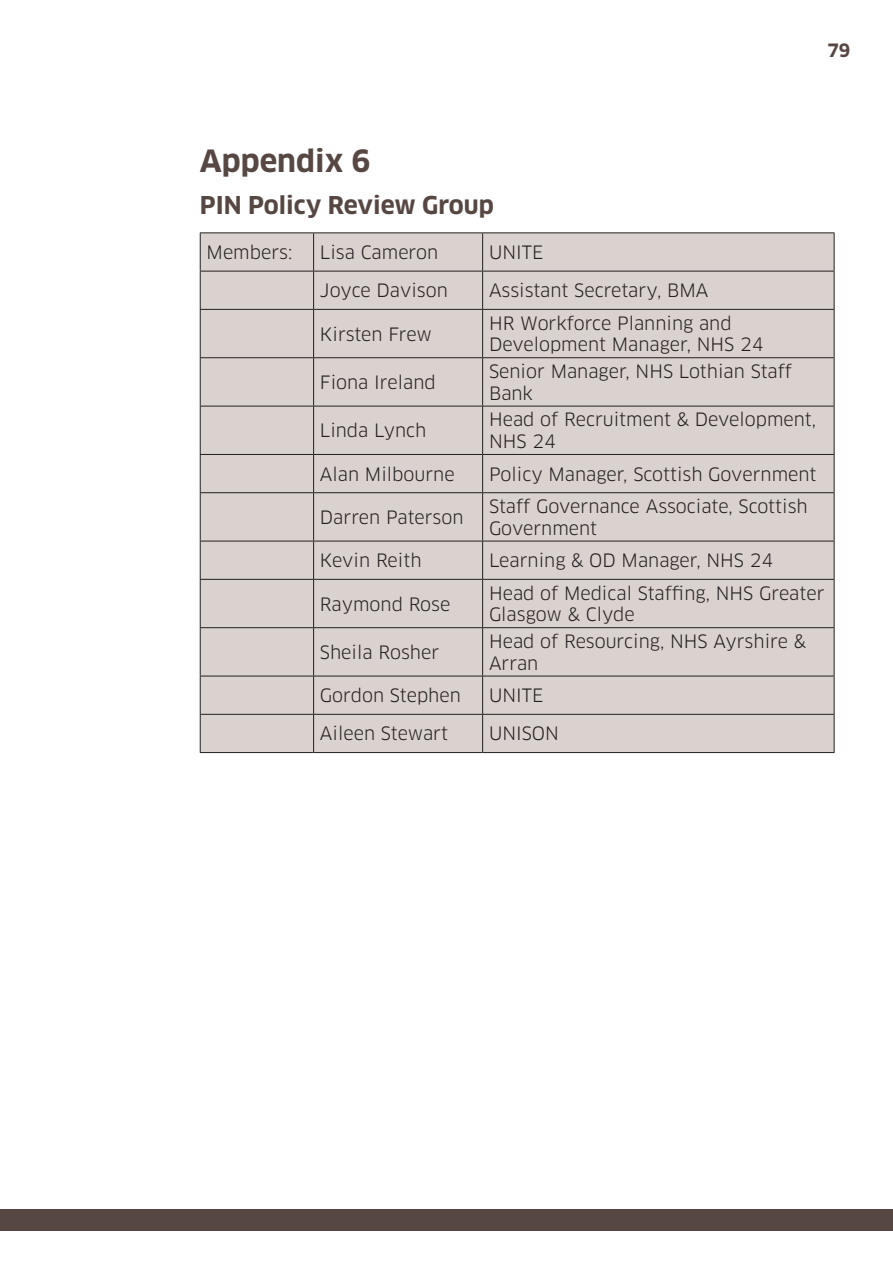
<style>
.page{position:relative;width:893px;height:1263px;background:#fff}
.page>*{position:absolute;margin:0;border:0;box-sizing:border-box;transform-origin:0 0}
.t1{font:700 30px "Clan";color:#574742}
.t2{font:700 24px "Clan";color:#574742}
.t3{font:18px/21.6px "Clan";color:#231f20}
.t4{font:700 18px "Clan";color:#574742}
</style>
<div class="page">
<div style="left:0;top:1209px;width:893px;height:21px;background:#574742"></div>
<div style="left:201px;top:233px;width:633px;height:519px;background:#dad2ce"></div>
<hr style="left:200px;top:232px;width:114px;height:1px;background:#231f20">
<hr style="left:200px;top:233px;width:1px;height:38px;background:#231f20">
<hr style="left:314px;top:232px;width:169px;height:1px;background:#231f20">
<hr style="left:313px;top:233px;width:1px;height:38px;background:#231f20">
<hr style="left:483px;top:232px;width:351px;height:1px;background:#231f20">
<hr style="left:482px;top:233px;width:1px;height:38px;background:#231f20">
<hr style="left:834px;top:233px;width:1px;height:38px;background:#231f20">
<hr style="left:200px;top:271px;width:114px;height:1px;background:#231f20">
<hr style="left:200px;top:271px;width:1px;height:38px;background:#231f20">
<hr style="left:314px;top:271px;width:169px;height:1px;background:#231f20">
<hr style="left:313px;top:271px;width:1px;height:38px;background:#231f20">
<hr style="left:483px;top:271px;width:351px;height:1px;background:#231f20">
<hr style="left:482px;top:271px;width:1px;height:38px;background:#231f20">
<hr style="left:834px;top:271px;width:1px;height:38px;background:#231f20">
<hr style="left:200px;top:309px;width:114px;height:1px;background:#231f20">
<hr style="left:200px;top:310px;width:1px;height:47px;background:#231f20">
<hr style="left:314px;top:309px;width:169px;height:1px;background:#231f20">
<hr style="left:313px;top:310px;width:1px;height:47px;background:#231f20">
<hr style="left:483px;top:309px;width:351px;height:1px;background:#231f20">
<hr style="left:482px;top:310px;width:1px;height:47px;background:#231f20">
<hr style="left:834px;top:310px;width:1px;height:47px;background:#231f20">
<hr style="left:200px;top:357px;width:114px;height:1px;background:#231f20">
<hr style="left:200px;top:358px;width:1px;height:48px;background:#231f20">
<hr style="left:314px;top:357px;width:169px;height:1px;background:#231f20">
<hr style="left:313px;top:358px;width:1px;height:48px;background:#231f20">
<hr style="left:483px;top:357px;width:351px;height:1px;background:#231f20">
<hr style="left:482px;top:358px;width:1px;height:48px;background:#231f20">
<hr style="left:834px;top:358px;width:1px;height:48px;background:#231f20">
<hr style="left:200px;top:406px;width:114px;height:1px;background:#231f20">
<hr style="left:200px;top:406px;width:1px;height:48px;background:#231f20">
<hr style="left:314px;top:406px;width:169px;height:1px;background:#231f20">
<hr style="left:313px;top:406px;width:1px;height:48px;background:#231f20">
<hr style="left:483px;top:406px;width:351px;height:1px;background:#231f20">
<hr style="left:482px;top:406px;width:1px;height:48px;background:#231f20">
<hr style="left:834px;top:406px;width:1px;height:48px;background:#231f20">
<hr style="left:200px;top:454px;width:114px;height:1px;background:#231f20">
<hr style="left:200px;top:455px;width:1px;height:37px;background:#231f20">
<hr style="left:314px;top:454px;width:169px;height:1px;background:#231f20">
<hr style="left:313px;top:455px;width:1px;height:37px;background:#231f20">
<hr style="left:483px;top:454px;width:351px;height:1px;background:#231f20">
<hr style="left:482px;top:455px;width:1px;height:37px;background:#231f20">
<hr style="left:834px;top:455px;width:1px;height:37px;background:#231f20">
<hr style="left:200px;top:492px;width:114px;height:1px;background:#231f20">
<hr style="left:200px;top:493px;width:1px;height:48px;background:#231f20">
<hr style="left:314px;top:492px;width:169px;height:1px;background:#231f20">
<hr style="left:313px;top:493px;width:1px;height:48px;background:#231f20">
<hr style="left:483px;top:492px;width:351px;height:1px;background:#231f20">
<hr style="left:482px;top:493px;width:1px;height:48px;background:#231f20">
<hr style="left:834px;top:493px;width:1px;height:48px;background:#231f20">
<hr style="left:200px;top:541px;width:114px;height:1px;background:#231f20">
<hr style="left:200px;top:541px;width:1px;height:38px;background:#231f20">
<hr style="left:314px;top:541px;width:169px;height:1px;background:#231f20">
<hr style="left:313px;top:541px;width:1px;height:38px;background:#231f20">
<hr style="left:483px;top:541px;width:351px;height:1px;background:#231f20">
<hr style="left:482px;top:541px;width:1px;height:38px;background:#231f20">
<hr style="left:834px;top:541px;width:1px;height:38px;background:#231f20">
<hr style="left:200px;top:579px;width:114px;height:1px;background:#231f20">
<hr style="left:200px;top:580px;width:1px;height:47px;background:#231f20">
<hr style="left:314px;top:579px;width:169px;height:1px;background:#231f20">
<hr style="left:313px;top:580px;width:1px;height:47px;background:#231f20">
<hr style="left:483px;top:579px;width:351px;height:1px;background:#231f20">
<hr style="left:482px;top:580px;width:1px;height:47px;background:#231f20">
<hr style="left:834px;top:580px;width:1px;height:47px;background:#231f20">
<hr style="left:200px;top:627px;width:114px;height:1px;background:#231f20">
<hr style="left:200px;top:628px;width:1px;height:48px;background:#231f20">
<hr style="left:314px;top:627px;width:169px;height:1px;background:#231f20">
<hr style="left:313px;top:628px;width:1px;height:48px;background:#231f20">
<hr style="left:483px;top:627px;width:351px;height:1px;background:#231f20">
<hr style="left:482px;top:628px;width:1px;height:48px;background:#231f20">
<hr style="left:834px;top:628px;width:1px;height:48px;background:#231f20">
<hr style="left:200px;top:676px;width:114px;height:1px;background:#231f20">
<hr style="left:200px;top:676px;width:1px;height:38px;background:#231f20">
<hr style="left:314px;top:676px;width:169px;height:1px;background:#231f20">
<hr style="left:313px;top:676px;width:1px;height:38px;background:#231f20">
<hr style="left:483px;top:676px;width:351px;height:1px;background:#231f20">
<hr style="left:482px;top:676px;width:1px;height:38px;background:#231f20">
<hr style="left:834px;top:676px;width:1px;height:38px;background:#231f20">
<hr style="left:200px;top:714px;width:114px;height:1px;background:#231f20">
<hr style="left:200px;top:715px;width:1px;height:37px;background:#231f20">
<hr style="left:314px;top:714px;width:169px;height:1px;background:#231f20">
<hr style="left:313px;top:715px;width:1px;height:37px;background:#231f20">
<hr style="left:483px;top:714px;width:351px;height:1px;background:#231f20">
<hr style="left:482px;top:715px;width:1px;height:37px;background:#231f20">
<hr style="left:834px;top:715px;width:1px;height:37px;background:#231f20">
<hr style="left:200px;top:752px;width:114px;height:1px;background:#231f20">
<hr style="left:314px;top:752px;width:169px;height:1px;background:#231f20">
<hr style="left:483px;top:752px;width:351px;height:1px;background:#231f20">
<p class="t4" style="left:827px;top:39px;width:25px">79</p>
<h1 class="t1" style="left:200px;top:143px;width:172px">Appendix 6</h1>
<h2 class="t2" style="left:200px;top:190px;width:296px">PIN Policy Review Group</h2>
<p class="t3" style="left:207px;top:242px;width:87px">Members:</p>
<p class="t3" style="left:320px;top:242px;width:120px">Lisa Cameron</p>
<p class="t3" style="left:489px;top:242px;width:56px">UNITE</p>
<p class="t3" style="left:320px;top:280px;width:129px">Joyce Davison</p>
<p class="t3" style="left:489px;top:280px;width:221px">Assistant Secretary, BMA</p>
<p class="t3" style="left:320px;top:323px;width:114px">Kirsten Frew</p>
<p class="t3" style="left:489px;top:313px;width:276px">HR Workforce Planning and<br>Development Manager, NHS 24</p>
<p class="t3" style="left:320px;top:372px;width:117px">Fiona Ireland</p>
<p class="t3" style="left:489px;top:361px;width:305px">Senior Manager, NHS Lothian Staff<br>Bank</p>
<p class="t3" style="left:320px;top:420px;width:108px">Linda Lynch</p>
<p class="t3" style="left:489px;top:409px;width:329px">Head of Recruitment &amp; Development,<br>NHS 24</p>
<p class="t3" style="left:320px;top:463px;width:136px">Alan Milbourne</p>
<p class="t3" style="left:489px;top:463px;width:329px">Policy Manager, Scottish Government</p>
<p class="t3" style="left:320px;top:507px;width:145px">Darren Paterson</p>
<p class="t3" style="left:489px;top:496px;width:320px">Staff Governance Associate, Scottish<br>Government</p>
<p class="t3" style="left:320px;top:550px;width:103px">Kevin Reith</p>
<p class="t3" style="left:489px;top:550px;width:286px">Learning &amp; OD Manager, NHS 24</p>
<p class="t3" style="left:320px;top:593px;width:132px">Raymond Rose</p>
<p class="t3" style="left:489px;top:583px;width:337px">Head of Medical Staffing, NHS Greater<br>Glasgow &amp; Clyde</p>
<p class="t3" style="left:320px;top:642px;width:121px">Sheila Rosher</p>
<p class="t3" style="left:489px;top:631px;width:319px">Head of Resourcing, NHS Ayrshire &amp;<br>Arran</p>
<p class="t3" style="left:320px;top:685px;width:142px">Gordon Stephen</p>
<p class="t3" style="left:489px;top:685px;width:56px">UNITE</p>
<p class="t3" style="left:320px;top:723px;width:130px">Aileen Stewart</p>
<p class="t3" style="left:489px;top:723px;width:71px">UNISON</p>
</div>
